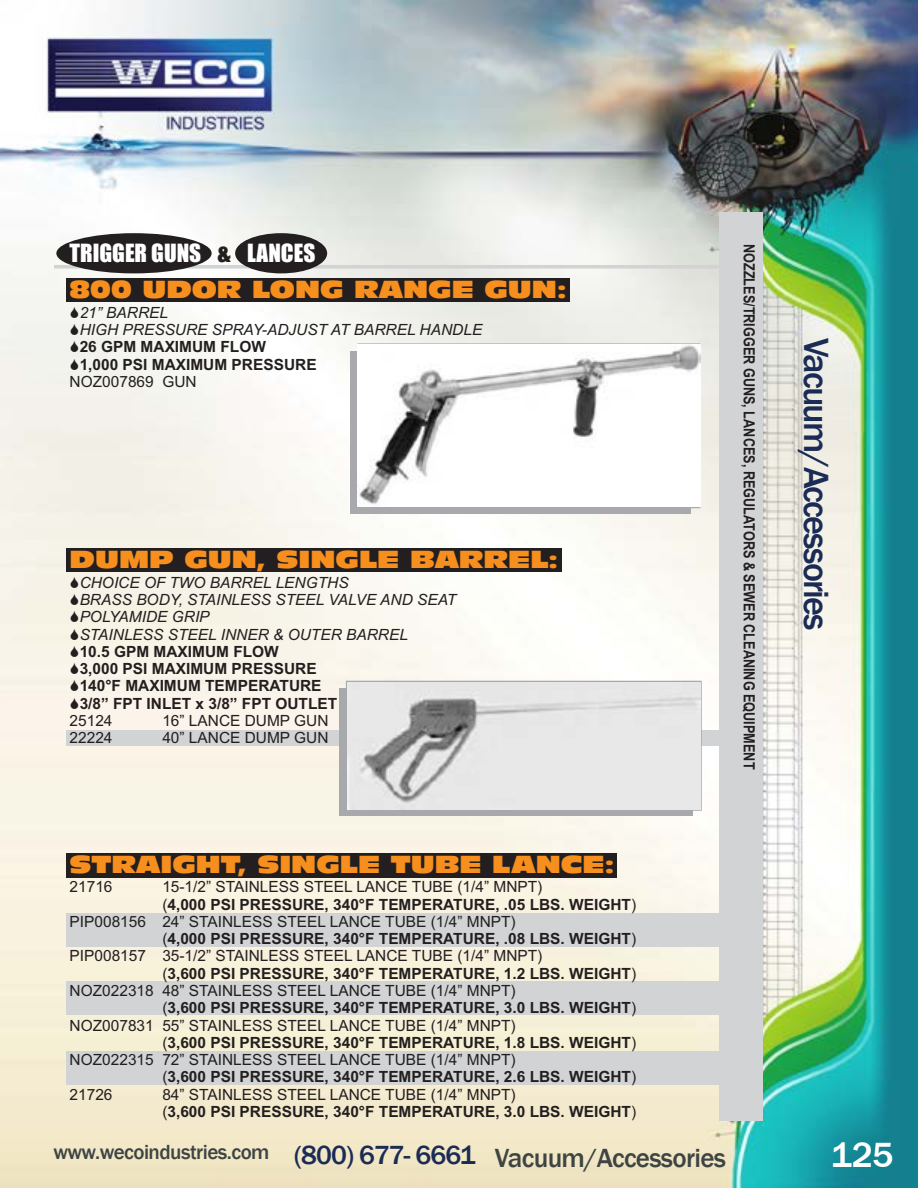
<style>
.page{position:relative;width:918px;height:1188px;background:#fff}
.page>*{position:absolute;margin:0;border:0;box-sizing:border-box;transform-origin:0 0}
.t1{font:500 36px "Franklin Gothic";letter-spacing:-.05em;color:#1a2b55}
.t2{font:500 36px "Franklin Gothic";color:#fff}
.t3{font:23.25px "Incised 901 BT Nord";color:#f78f1e}
.t4{font:23.25px "Impact";color:#fff}
.t5{font:23.25px "Impact";color:#231f20}
.t6{font:500 21px "Franklin Gothic";letter-spacing:-.025em;color:#3e4444}
.t7{font:700 15.45px/17.2px "Arial";color:#231f20}
.t8{font:15.45px "Arial";color:#231f20}
.t9{font:italic 15.45px/17.2px "Arial";color:#231f20}
.t10{font:700 15.45px "Arial Narrow";color:#231f20}
.s1{font-weight:400}
.s2{font-size:27px;color:#1a2b55}
.s3{font-size:27px}
</style>
<div class="page">
<img style="left:0;top:0;width:918px;height:1188px">
<div style="left:66px;top:278px;width:504px;height:24px;background:#231f20"></div>
<div style="left:66px;top:548px;width:496px;height:24px;background:#231f20"></div>
<div style="left:66px;top:853px;width:551px;height:24px;background:#231f20"></div>
<hr style="left:54px;top:265px;width:664px;height:4px;background:#d1d3d4">
<div style="left:66px;top:730px;width:658px;height:16px;background:#d1d3d4"></div>
<div style="left:66px;top:913px;width:658px;height:33px;background:#d1d3d4"></div>
<div style="left:66px;top:982px;width:658px;height:33px;background:#d1d3d4"></div>
<div style="left:66px;top:1051px;width:658px;height:33px;background:#d1d3d4"></div>
<div style="left:56px;top:233px;width:156px;height:40px;background:#231f20;border-radius:50%"></div>
<div style="left:235px;top:233px;width:92px;height:40px;background:#231f20;border-radius:50%"></div>
<div style="left:719px;top:212px;width:44px;height:909px;background:#d1d3d4"></div>
<div style="left:351px;top:351px;width:340px;height:162px;background:#a7a9ac"></div>
<img style="left:358px;top:345px;width:342px;height:162px">
<div style="left:339px;top:688px;width:353px;height:128px;background:#a7a9ac"></div>
<div style="left:346px;top:681px;width:356px;height:130px;border:3px solid #a7a9ac"></div>
<img style="left:347px;top:682px;width:353px;height:127px">
<svg style="left:71px;top:307px;width:7px;height:11px"></svg>
<svg style="left:71px;top:324px;width:7px;height:11px"></svg>
<svg style="left:71px;top:341px;width:7px;height:11px"></svg>
<svg style="left:71px;top:359px;width:7px;height:11px"></svg>
<svg style="left:71px;top:577px;width:7px;height:11px"></svg>
<svg style="left:71px;top:594px;width:7px;height:11px"></svg>
<svg style="left:71px;top:611px;width:7px;height:11px"></svg>
<svg style="left:71px;top:629px;width:7px;height:11px"></svg>
<svg style="left:71px;top:646px;width:7px;height:11px"></svg>
<svg style="left:71px;top:663px;width:7px;height:11px"></svg>
<svg style="left:71px;top:680px;width:7px;height:11px"></svg>
<svg style="left:71px;top:698px;width:7px;height:11px"></svg>
<h2 class="t4" style="left:70px;top:240px;width:133px">TRIGGER GUNS</h2>
<h2 class="t4" style="left:247px;top:240px;width:70px">LANCES</h2>
<h2 class="t5" style="left:218px;top:240px;width:15px">&amp;</h2>
<p class="t10" style="left:755px;top:244px;width:527px;rotate:90deg">NOZZLES/TRIGGER GUNS, LANCES, REGULATORS &amp; SEWER CLEANING EQUIPMENT</p>
<h2 class="t3" style="left:70px;top:276px;width:498px">800 UDOR LONG RANGE GUN:</h2>
<p class="t9" style="left:80px;top:305px;width:404px">21” BARREL<br>HIGH PRESSURE SPRAY-ADJUST AT BARREL HANDLE</p>
<p class="t7" style="left:80px;top:340px;width:238px">26 GPM MAXIMUM FLOW<br>1,000 PSI MAXIMUM PRESSURE</p>
<p class="t8" style="left:70px;top:376px;width:129px">NOZ007869 GUN</p>
<h2 class="t3" style="left:70px;top:546px;width:490px">DUMP GUN, SINGLE BARREL:</h2>
<p class="t9" style="left:80px;top:575px;width:378px">CHOICE OF TWO BARREL LENGTHS<br>BRASS BODY, STAINLESS STEEL VALVE AND SEAT<br>POLYAMIDE GRIP<br>STAINLESS STEEL INNER &amp; OUTER BARREL</p>
<p class="t7" style="left:80px;top:644px;width:259px">10.5 GPM MAXIMUM FLOW<br>3,000 PSI MAXIMUM PRESSURE<br>140°F MAXIMUM TEMPERATURE<br>3/8” FPT INLET x 3/8” FPT OUTLET</p>
<p class="t8" style="left:70px;top:715px;width:44px">25124</p>
<p class="t8" style="left:162px;top:715px;width:168px">16” LANCE DUMP GUN</p>
<p class="t8" style="left:70px;top:732px;width:44px">22224</p>
<p class="t8" style="left:162px;top:732px;width:168px">40” LANCE DUMP GUN</p>
<h2 class="t3" style="left:70px;top:850px;width:546px">STRAIGHT, SINGLE TUBE LANCE:</h2>
<p class="t8" style="left:70px;top:881px;width:44px">21716</p>
<p class="t8" style="left:162px;top:881px;width:382px">15-1/2” STAINLESS STEEL LANCE TUBE (1/4” MNPT)</p>
<p class="t8" style="left:70px;top:916px;width:448px">PIP008156 24” STAINLESS STEEL LANCE TUBE (1/4” MNPT)</p>
<p class="t8" style="left:70px;top:950px;width:474px">PIP008157 35-1/2” STAINLESS STEEL LANCE TUBE (1/4” MNPT)</p>
<p class="t8" style="left:70px;top:985px;width:448px">NOZ022318 48” STAINLESS STEEL LANCE TUBE (1/4” MNPT)</p>
<p class="t8" style="left:70px;top:1019px;width:448px">NOZ007831 55” STAINLESS STEEL LANCE TUBE (1/4” MNPT)</p>
<p class="t8" style="left:70px;top:1054px;width:448px">NOZ022315 72” STAINLESS STEEL LANCE TUBE (1/4” MNPT)</p>
<p class="t8" style="left:70px;top:1088px;width:44px">21726</p>
<p class="t8" style="left:162px;top:1088px;width:355px">84” STAINLESS STEEL LANCE TUBE (1/4” MNPT)</p>
<p class="t7" style="left:162px;top:897px;width:475px"><span class="s1">(</span>4,000 PSI PRESSURE, 340°F TEMPERATURE, .05 LBS. WEIGHT<span class="s1">)</span></p>
<p class="t7" style="left:162px;top:931px;width:475px"><span class="s1">(</span>4,000 PSI PRESSURE, 340°F TEMPERATURE, .08 LBS. WEIGHT<span class="s1">)</span></p>
<p class="t7" style="left:162px;top:966px;width:475px"><span class="s1">(</span>3,600 PSI PRESSURE, 340°F TEMPERATURE, 1.2 LBS. WEIGHT<span class="s1">)</span></p>
<p class="t7" style="left:162px;top:1000px;width:475px"><span class="s1">(</span>3,600 PSI PRESSURE, 340°F TEMPERATURE, 3.0 LBS. WEIGHT<span class="s1">)</span></p>
<p class="t7" style="left:162px;top:1035px;width:475px"><span class="s1">(</span>3,600 PSI PRESSURE, 340°F TEMPERATURE, 1.8 LBS. WEIGHT<span class="s1">)</span></p>
<p class="t7" style="left:162px;top:1070px;width:475px"><span class="s1">(</span>3,600 PSI PRESSURE, 340°F TEMPERATURE, 2.6 LBS. WEIGHT<span class="s1">)</span></p>
<p class="t7" style="left:162px;top:1104px;width:475px"><span class="s1">(</span>3,600 PSI PRESSURE, 340°F TEMPERATURE, 3.0 LBS. WEIGHT<span class="s1">)</span></p>
<h1 class="t1" style="left:839px;top:338px;width:294px;rotate:90deg">Vacuum/Accessories</h1>
<h3 class="t6" style="left:53px;top:1139px;width:674px">www.wecoindustries.com <span class="s2">(800) 677- 6661</span> <span class="s3">Vacuum/Accessories</span></h3>
<h1 class="t2" style="left:831px;top:1132px;width:64px">125</h1>
</div>
